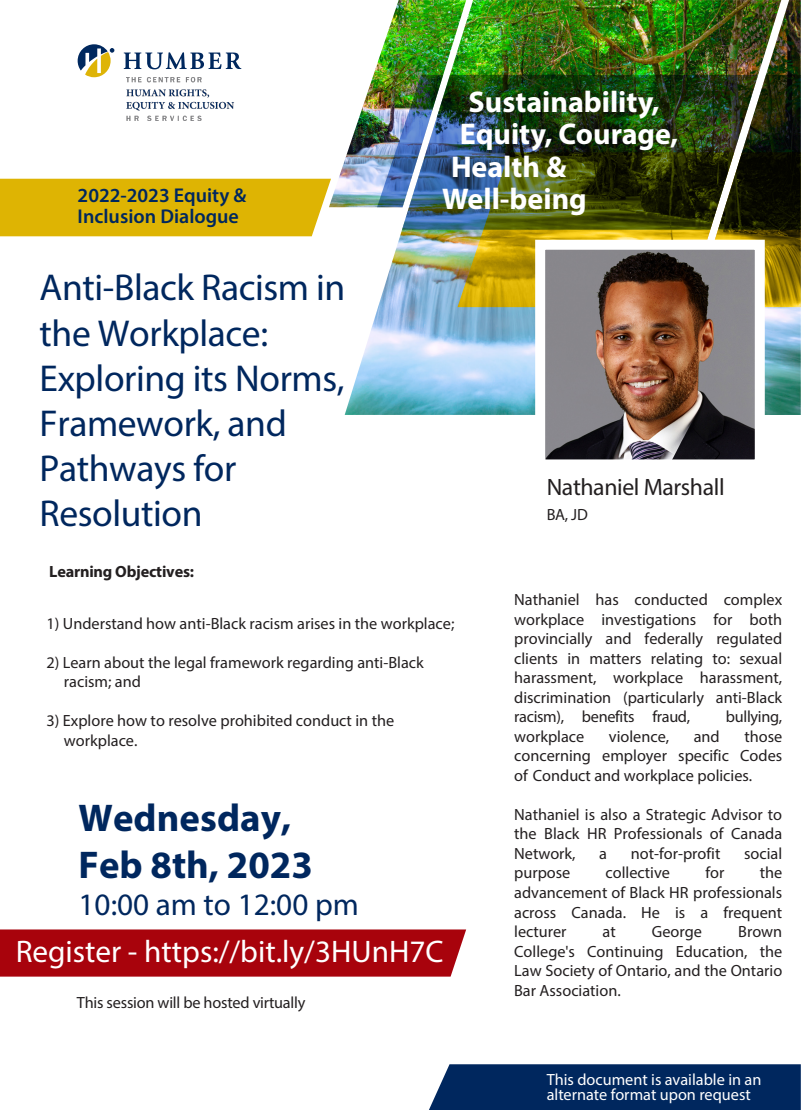
<style>
.page{position:relative;width:801px;height:1110px;background:#fff}
.page>*{position:absolute;margin:0;border:0;box-sizing:border-box;transform-origin:0 0}
.t1{font:700 38.75px/46.5px "Myriad Pro";color:#00275e}
.t2{font:37.5px/45px "Myriad Pro";letter-spacing:-.01em;color:#00275e}
.t3{font:31.25px "Myriad Pro";color:#fff}
.t4{font:31.25px "Myriad Pro";color:#00275e}
.t5{font:700 30px "Myriad Pro";color:#fff}
.t6{font:23.75px "Myriad Pro";letter-spacing:-.015em;color:#231f20}
.t7{font:600 20px/21.2px "Myriad Pro";color:#00275e}
.t8{font:16.25px/19.5px "Myriad Pro";color:#231f20;text-align:justify}
.t9{font:16.25px/15px "Myriad Pro";color:#fff}
.t10{font:700 16.25px "Myriad Pro";letter-spacing:-.015em;color:#231f20}
.t11{font:16.25px "Myriad Pro";letter-spacing:-.02em;color:#231f20}
</style>
<div class="page">
<svg style="left:124px;top:52px;width:117px;height:17px"></svg>
<svg style="left:78px;top:44px;width:36px;height:33px"></svg>
<img style="left:126px;top:78px;width:108px;height:43px">
<div style="left:0;top:929px;width:466px;height:47px;background:#a8030c"></div>
<div style="left:0;top:179px;width:329px;height:57px;background:#deb403"></div>
<div style="left:429px;top:1064px;width:372px;height:45px;background:#00275e"></div>
<img style="left:329px;top:0;width:472px;height:415px">
<svg style="left:457px;top:230px;width:344px;height:77px;background:#bb9d16"></svg>
<img style="left:369px;top:75px;width:432px;height:155px">
<img style="left:546px;top:251px;width:208px;height:207px">
<div style="left:535px;top:240px;width:230px;height:229px;border:10px solid #fff"></div>
<h1 class="t7" style="left:78px;top:184px;width:170px">2022-2023 Equity &amp;<br>Inclusion Dialogue</h1>
<p class="t5" style="left:468px;top:82px;width:193px">Sustainability,</p>
<p class="t5" style="left:460px;top:114px;width:220px">Equity, Courage,</p>
<p class="t5" style="left:451px;top:147px;width:117px">Health &amp;</p>
<p class="t5" style="left:442px;top:179px;width:146px">Well-being</p>
<h2 class="t2" style="left:40px;top:265px;width:307px">Anti-Black Racism in the Workplace:<br>Exploring its Norms,<br>Framework, and<br>Pathways for<br>Resolution</h2>
<h3 class="t10" style="left:49px;top:560px;width:146px">Learning Objectives:</h3>
<p class="t8" style="left:46px;top:613px;width:409px">1) Understand how anti-Black racism arises in the workplace;</p>
<p class="t8" style="left:64px;top:652px;width:361px;text-indent:-18px">2) Learn about the legal framework regarding anti-Black racism; and</p>
<p class="t8" style="left:64px;top:710px;width:332px;text-indent:-18px">3) Explore how to resolve prohibited conduct in the workplace.</p>
<p class="t1" style="left:79px;top:793px;width:236px">Wednesday,<br>Feb 8th, 2023</p>
<p class="t4" style="left:79px;top:885px;width:282px">10:00 am to 12:00 pm</p>
<p class="t3" style="left:16px;top:932px;width:429px">Register - https://bit.ly/3HUnH7C</p>
<p class="t8" style="left:77px;top:991px;width:230px">This session will be hosted virtually</p>
<p class="t6" style="left:546px;top:472px;width:179px">Nathaniel Marshall</p>
<p class="t8" style="left:546px;top:504px;width:43px">BA, JD</p>
<p class="t8" style="left:514px;top:589px;width:269px">Nathaniel has conducted complex workplace investigations for both provincially and federally regulated clients in matters relating to: sexual harassment, workplace harassment, discrimination (particularly anti-Black racism), benefits fraud,</p>
<p class="t11" style="left:726px;top:706px;width:58px">bullying,</p>
<p class="t8" style="left:514px;top:726px;width:72px">workplace</p>
<p class="t8" style="left:609px;top:726px;width:62px">violence,</p>
<p class="t8" style="left:694px;top:726px;width:28px">and</p>
<p class="t8" style="left:514px;top:726px;width:269px;text-indent:230px">those concerning employer specific Codes of Conduct and workplace policies.</p>
<p class="t8" style="left:514px;top:804px;width:269px">Nathaniel is also a Strategic Advisor to the Black HR Professionals of Canada Network,</p>
<p class="t8" style="left:599px;top:843px;width:9px">a</p>
<p class="t8" style="left:631px;top:843px;width:91px">not-for-profit</p>
<p class="t8" style="left:744px;top:843px;width:40px">social</p>
<p class="t8" style="left:514px;top:862px;width:58px">purpose</p>
<p class="t8" style="left:605px;top:862px;width:66px">collective</p>
<p class="t8" style="left:705px;top:862px;width:20px">for</p>
<p class="t8" style="left:514px;top:862px;width:269px;text-indent:245px">the advancement of Black HR professionals across Canada. He is a frequent lecturer</p>
<p class="t8" style="left:602px;top:921px;width:15px">at</p>
<p class="t8" style="left:652px;top:921px;width:52px">George</p>
<p class="t8" style="left:514px;top:921px;width:269px;text-indent:224px">Brown College's Continuing Education, the Law Society of Ontario, and the Ontario Bar Association.</p>
<p class="t9" style="left:546px;top:1071px;width:216px">This document is available in an alternate format upon request</p>
</div>
